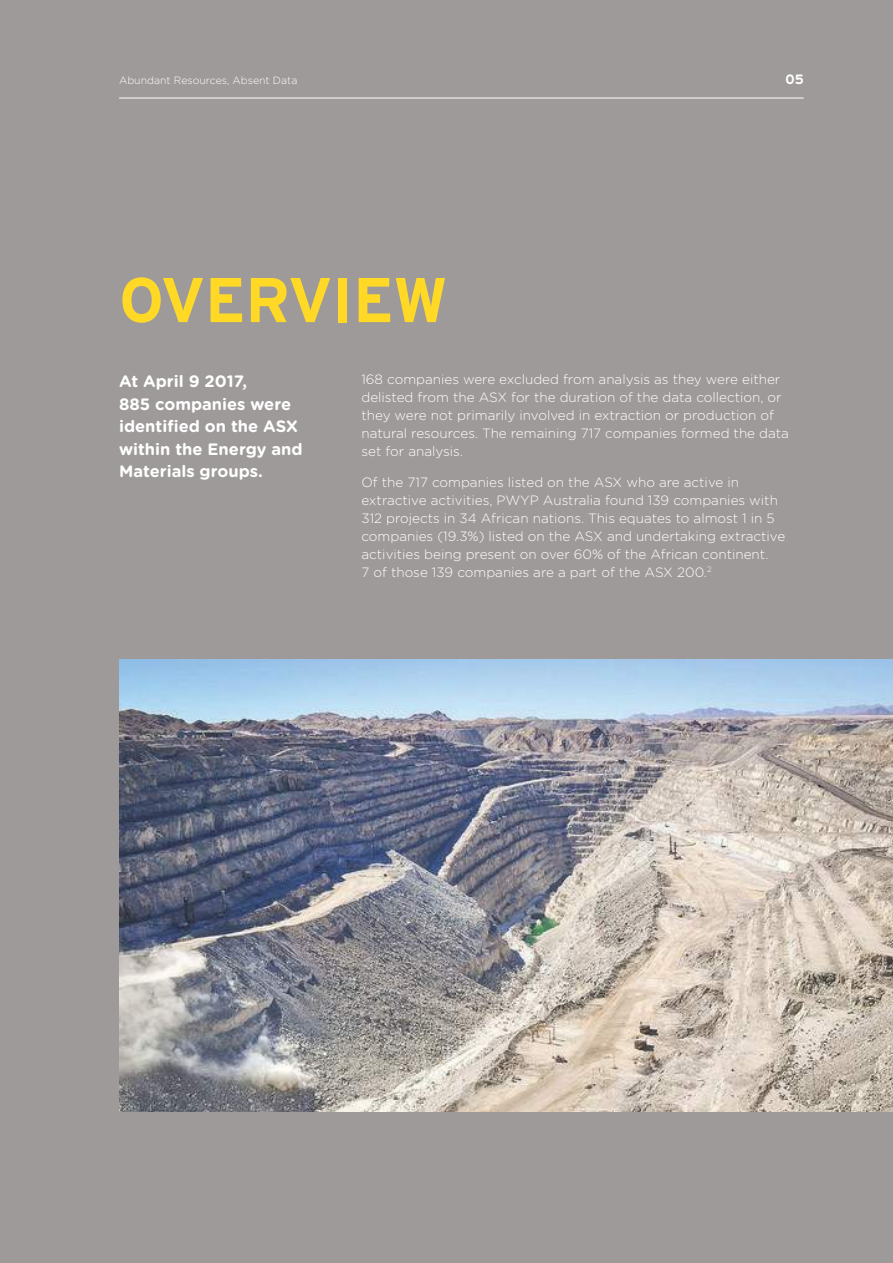
<style>
.page{position:relative;width:893px;height:1263px;background:#9e9a99}
.page>*{position:absolute;margin:0;border:0;box-sizing:border-box;transform-origin:0 0}
.t1{font:700 63px "Interstate";letter-spacing:-.01em;color:#ffd925}
.t2{font:700 16.5px/22.5px "Gotham Rounded";color:#fff}
.t3{font:300 13.5px/18px "Gotham Rounded";color:#fff}
.t4{font:700 13.5px "Interstate";color:#fff}
.t5{font:300 10.5px "Gotham Rounded";color:#fff}
</style>
<div class="page">
<img style="left:119px;top:660px;width:774px;height:452px">
<hr style="left:119px;top:98px;width:685px;height:1px;background:#fff">
<p class="t5" style="left:119px;top:73px;width:180px">Abundant Resources, Absent Data</p>
<p class="t4" style="left:785px;top:71px;width:20px">05</p>
<h1 class="t1" style="left:119px;top:265px;width:331px">OVERVIEW</h1>
<p class="t2" style="left:119px;top:369px;width:185px">At April 9 2017,<br>885 companies were identified on the ASX within the Energy and<br>Materials groups.</p>
<p class="t3" style="left:361px;top:370px;width:429px">168 companies were excluded from analysis as they were either delisted from the ASX for the duration of the data collection, or they were not primarily involved in extraction or production of natural resources. The remaining 717 companies formed the data set for analysis.</p>
<p class="t3" style="left:361px;top:472px;width:425px">Of the 717 companies listed on the ASX who are active in extractive activities, PWYP Australia found 139 companies with 312 projects in 34 African nations. This equates to almost 1 in 5 companies (19.3%) listed on the ASX and undertaking extractive activities being present on over 60% of the African continent.<br>7 of those 139 companies are a part of the ASX 200.<sup>2</sup></p>
</div>
